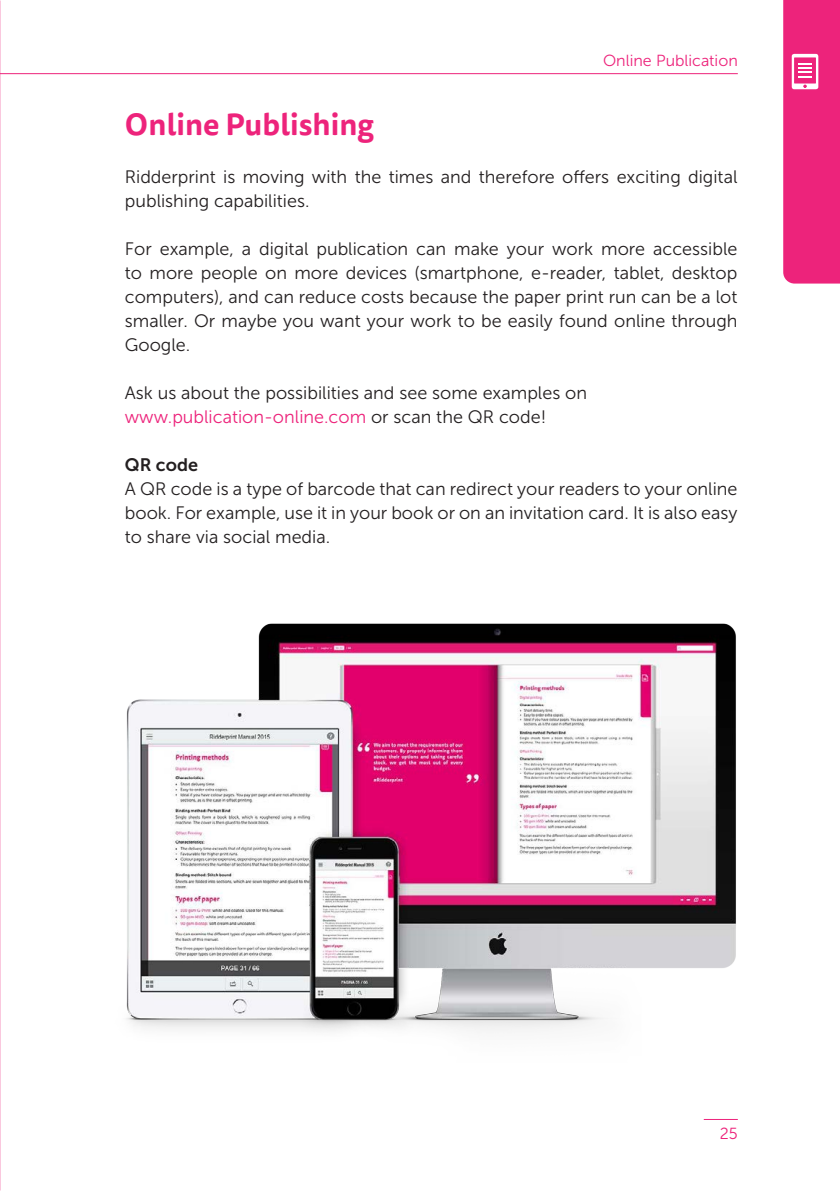
<style>
.page{position:relative;width:840px;height:1191px;background:#fff}
.page>*{position:absolute;margin:0;border:0;box-sizing:border-box;transform-origin:0 0}
.t1{font:700 30px "Tisa Sans Pro";color:#ed237b}
.t2{font:18px/24px "Museo Sans 300";color:#231f20}
.t3{font:18px "Museo Sans 700";color:#231f20}
.t4{font:16px "Museo Sans 300";color:#ed237b}
.s1{color:#ed237b}
</style>
<div class="page">
<hr style="left:0;top:73px;width:737px;height:1px;background:#ed237b">
<hr style="left:703px;top:1119px;width:34px;height:1px;background:#ed237b">
<div style="left:783px;top:0;width:56px;height:283px;background:#ed237b"></div>
<img style="left:126px;top:623px;width:610px;height:408px">
<p class="t4" style="left:602px;top:52px;width:136px">Online Publication</p>
<h1 class="t1" style="left:125px;top:103px;width:250px">Online Publishing</h1>
<p class="t2" style="left:125px;top:165px;width:613px">Ridderprint is moving with the times and therefore offers exciting digital publishing capabilities.</p>
<p class="t2" style="left:125px;top:237px;width:613px;text-align:justify">For example, a digital publication can make your work more accessible to more people on more devices (smartphone, e-reader, tablet, desktop computers), and can reduce costs because the paper print run can be a lot smaller. Or maybe you want your work to be easily found online through Google.</p>
<p class="t2" style="left:125px;top:381px;width:463px">Ask us about the possibilities and see some examples on <span class="s1">www.publication-online.com</span> or scan the QR code!</p>
<p class="t3" style="left:125px;top:455px;width:75px">QR code</p>
<p class="t2" style="left:125px;top:477px;width:613px;text-align:justify">A QR code is a type of barcode that can redirect your readers to your online book. For example, use it in your book or on an invitation card. It is also easy to share via social media.</p>
<p class="t4" style="left:719px;top:1125px;width:19px">25</p>
</div>
